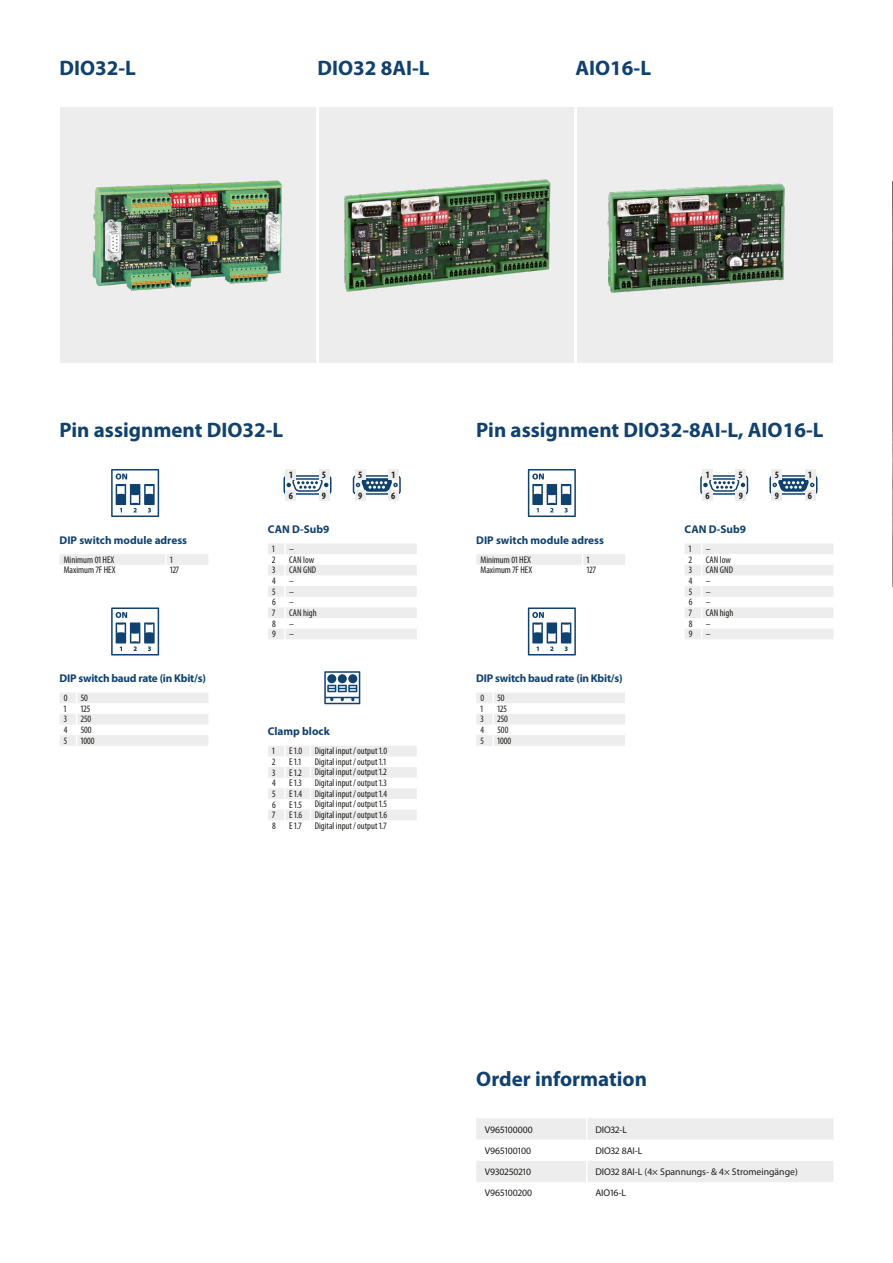
<style>
.page{position:relative;width:893px;height:1263px;background:#fff}
.page>*{position:absolute;margin:0;border:0;box-sizing:border-box;transform-origin:0 0}
.t1{font:700 21px "Myriad Pro";color:#10416f}
.t2{font:700 11.25px "Myriad Pro";color:#10416f}
.t3{font:700 11.25px "Myriad Pro";letter-spacing:-.02em;color:#10416f}
.t4{font:condensed 9.75px "Myriad Pro";color:#1d1d1b}
.t5{font:9.75px "Myriad Pro";color:#1d1d1b}
.t6{font:700 condensed 9.75px/21.3px "Myriad Pro";color:#1d1d1b}
</style>
<div class="page">
<img style="left:892px;top:182px;width:1px;height:404px">
<div style="left:476px;top:1118px;width:357px;height:21px;background:#ededed"></div>
<div style="left:476px;top:1161px;width:357px;height:21px;background:#ededed"></div>
<hr style="left:586px;top:1118px;width:2px;height:21px;background:#fff">
<hr style="left:586px;top:1161px;width:2px;height:21px;background:#fff">
<svg style="left:268px;top:746px;width:149px;height:74px"></svg>
<div style="left:60px;top:107px;width:257px;height:256px;background:#ededed"></div>
<img style="left:92px;top:180px;width:190px;height:111px">
<div style="left:317px;top:107px;width:258px;height:256px;background:#ededed"></div>
<img style="left:344px;top:179px;width:207px;height:113px">
<div style="left:575px;top:107px;width:258px;height:256px;background:#ededed"></div>
<img style="left:607px;top:183px;width:178px;height:110px">
<hr style="left:574px;top:107px;width:3px;height:256px;background:#fff">
<hr style="left:316px;top:107px;width:3px;height:256px;background:#fff">
<svg style="left:268px;top:544px;width:149px;height:95px"></svg>
<svg style="left:685px;top:544px;width:148px;height:95px"></svg>
<svg style="left:60px;top:693px;width:148px;height:53px"></svg>
<svg style="left:476px;top:693px;width:149px;height:53px"></svg>
<div style="left:60px;top:554px;width:148px;height:11px;background:#ededed"></div>
<div style="left:476px;top:554px;width:149px;height:11px;background:#ededed"></div>
<svg style="left:111px;top:469px;width:48px;height:48px"></svg>
<svg style="left:528px;top:469px;width:48px;height:48px"></svg>
<svg style="left:111px;top:607px;width:48px;height:48px"></svg>
<svg style="left:528px;top:607px;width:48px;height:48px"></svg>
<svg style="left:283px;top:475px;width:48px;height:20px"></svg>
<div style="left:286px;top:469px;width:10px;height:11px;background:#ededed"></div>
<div style="left:286px;top:490px;width:10px;height:11px;background:#ededed"></div>
<div style="left:319px;top:469px;width:10px;height:11px;background:#ededed"></div>
<div style="left:319px;top:490px;width:10px;height:11px;background:#ededed"></div>
<svg style="left:700px;top:475px;width:48px;height:20px"></svg>
<div style="left:702px;top:469px;width:11px;height:11px;background:#ededed"></div>
<div style="left:702px;top:490px;width:11px;height:11px;background:#ededed"></div>
<div style="left:735px;top:469px;width:11px;height:11px;background:#ededed"></div>
<div style="left:735px;top:490px;width:11px;height:11px;background:#ededed"></div>
<svg style="left:353px;top:475px;width:48px;height:20px"></svg>
<div style="left:355px;top:469px;width:10px;height:11px;background:#ededed"></div>
<div style="left:355px;top:490px;width:10px;height:11px;background:#ededed"></div>
<div style="left:388px;top:469px;width:11px;height:11px;background:#ededed"></div>
<div style="left:388px;top:490px;width:11px;height:11px;background:#ededed"></div>
<svg style="left:769px;top:475px;width:48px;height:20px"></svg>
<div style="left:772px;top:469px;width:10px;height:11px;background:#ededed"></div>
<div style="left:772px;top:490px;width:10px;height:11px;background:#ededed"></div>
<div style="left:805px;top:469px;width:10px;height:11px;background:#ededed"></div>
<div style="left:805px;top:490px;width:10px;height:11px;background:#ededed"></div>
<svg style="left:324px;top:671px;width:36px;height:33px"></svg>
<h1 class="t1" style="left:60px;top:54px;width:78px">DIO32-L</h1>
<h1 class="t1" style="left:317px;top:54px;width:114px">DIO32 8AI-L</h1>
<h1 class="t1" style="left:575px;top:54px;width:77px">AIO16-L</h1>
<h1 class="t1" style="left:60px;top:416px;width:225px">Pin assignment DIO32-L</h1>
<h1 class="t1" style="left:476px;top:416px;width:349px">Pin assignment DIO32-8AI-L, AIO16-L</h1>
<p class="t6" style="left:358px;top:464px;width:6px">5<br>9</p>
<p class="t6" style="left:391px;top:464px;width:6px">1<br>6</p>
<p class="t6" style="left:775px;top:464px;width:6px">5<br>9</p>
<p class="t6" style="left:808px;top:464px;width:6px">1<br>6</p>
<p class="t6" style="left:289px;top:464px;width:6px">1<br>6</p>
<p class="t6" style="left:322px;top:464px;width:6px">5<br>9</p>
<p class="t6" style="left:706px;top:464px;width:6px">1<br>6</p>
<p class="t6" style="left:739px;top:464px;width:6px">5<br>9</p>
<p class="t2" style="left:268px;top:522px;width:63px">CAN D-Sub9</p>
<p class="t2" style="left:685px;top:522px;width:63px">CAN D-Sub9</p>
<p class="t2" style="left:60px;top:532px;width:129px">DIP switch module adress</p>
<p class="t2" style="left:476px;top:532px;width:129px">DIP switch module adress</p>
<p class="t4" style="left:64px;top:554px;width:52px">Minimum 01 HEX</p>
<p class="t4" style="left:170px;top:554px;width:4px">1</p>
<p class="t4" style="left:64px;top:564px;width:53px">Maximum 7F HEX</p>
<p class="t4" style="left:170px;top:564px;width:10px">127</p>
<p class="t4" style="left:272px;top:543px;width:4px">1</p>
<p class="t4" style="left:289px;top:543px;width:6px">–</p>
<p class="t4" style="left:272px;top:554px;width:5px">2</p>
<p class="t4" style="left:289px;top:554px;width:27px">CAN low</p>
<p class="t4" style="left:272px;top:564px;width:5px">3</p>
<p class="t4" style="left:289px;top:564px;width:29px">CAN GND</p>
<p class="t4" style="left:272px;top:575px;width:5px">4</p>
<p class="t4" style="left:289px;top:575px;width:6px">–</p>
<p class="t4" style="left:272px;top:586px;width:5px">5</p>
<p class="t4" style="left:289px;top:586px;width:6px">–</p>
<p class="t4" style="left:272px;top:596px;width:5px">6</p>
<p class="t4" style="left:289px;top:596px;width:6px">–</p>
<p class="t4" style="left:272px;top:607px;width:5px">7</p>
<p class="t4" style="left:289px;top:607px;width:29px">CAN high</p>
<p class="t4" style="left:272px;top:617px;width:5px">8</p>
<p class="t4" style="left:289px;top:617px;width:6px">–</p>
<p class="t4" style="left:272px;top:628px;width:5px">9</p>
<p class="t4" style="left:289px;top:628px;width:6px">–</p>
<p class="t4" style="left:480px;top:554px;width:52px">Minimum 01 HEX</p>
<p class="t4" style="left:587px;top:554px;width:4px">1</p>
<p class="t4" style="left:480px;top:564px;width:53px">Maximum 7F HEX</p>
<p class="t4" style="left:587px;top:564px;width:10px">127</p>
<p class="t3" style="left:60px;top:671px;width:148px">DIP switch baud rate (in Kbit/s)</p>
<p class="t3" style="left:476px;top:671px;width:148px">DIP switch baud rate (in Kbit/s)</p>
<p class="t4" style="left:64px;top:692px;width:5px">0</p>
<p class="t4" style="left:81px;top:692px;width:9px">50</p>
<p class="t4" style="left:64px;top:703px;width:4px">1</p>
<p class="t4" style="left:81px;top:703px;width:11px">125</p>
<p class="t4" style="left:64px;top:713px;width:5px">3</p>
<p class="t4" style="left:81px;top:713px;width:12px">250</p>
<p class="t4" style="left:64px;top:724px;width:5px">4</p>
<p class="t4" style="left:81px;top:724px;width:12px">500</p>
<p class="t4" style="left:64px;top:735px;width:5px">5</p>
<p class="t4" style="left:81px;top:735px;width:15px">1000</p>
<p class="t2" style="left:268px;top:724px;width:63px">Clamp block</p>
<p class="t4" style="left:272px;top:745px;width:4px">1</p>
<p class="t4" style="left:289px;top:745px;width:15px">E 1.0</p>
<p class="t4" style="left:315px;top:745px;width:74px">Digital input/output 1.0</p>
<p class="t4" style="left:272px;top:756px;width:5px">2</p>
<p class="t4" style="left:289px;top:756px;width:14px">E 1.1</p>
<p class="t4" style="left:315px;top:755px;width:73px">Digital input/output 1.1</p>
<p class="t4" style="left:272px;top:766px;width:5px">3</p>
<p class="t4" style="left:289px;top:766px;width:14px">E 1.2</p>
<p class="t4" style="left:315px;top:766px;width:74px">Digital input/output 1.2</p>
<p class="t4" style="left:272px;top:777px;width:5px">4</p>
<p class="t4" style="left:289px;top:777px;width:14px">E 1.3</p>
<p class="t4" style="left:315px;top:777px;width:74px">Digital input/output 1.3</p>
<p class="t4" style="left:272px;top:788px;width:5px">5</p>
<p class="t4" style="left:289px;top:788px;width:15px">E 1.4</p>
<p class="t4" style="left:315px;top:787px;width:74px">Digital input/output 1.4</p>
<p class="t4" style="left:272px;top:798px;width:5px">6</p>
<p class="t4" style="left:289px;top:798px;width:14px">E 1.5</p>
<p class="t4" style="left:315px;top:798px;width:74px">Digital input/output 1.5</p>
<p class="t4" style="left:272px;top:809px;width:5px">7</p>
<p class="t4" style="left:289px;top:809px;width:15px">E 1.6</p>
<p class="t4" style="left:315px;top:809px;width:74px">Digital input/output 1.6</p>
<p class="t4" style="left:272px;top:820px;width:5px">8</p>
<p class="t4" style="left:289px;top:820px;width:14px">E 1.7</p>
<p class="t4" style="left:315px;top:820px;width:73px">Digital input/output 1.7</p>
<p class="t4" style="left:480px;top:692px;width:5px">0</p>
<p class="t4" style="left:497px;top:692px;width:9px">50</p>
<p class="t4" style="left:480px;top:703px;width:4px">1</p>
<p class="t4" style="left:497px;top:703px;width:11px">125</p>
<p class="t4" style="left:480px;top:713px;width:5px">3</p>
<p class="t4" style="left:497px;top:713px;width:12px">250</p>
<p class="t4" style="left:480px;top:724px;width:5px">4</p>
<p class="t4" style="left:497px;top:724px;width:12px">500</p>
<p class="t4" style="left:480px;top:735px;width:5px">5</p>
<p class="t4" style="left:497px;top:735px;width:15px">1000</p>
<p class="t4" style="left:689px;top:543px;width:4px">1</p>
<p class="t4" style="left:706px;top:543px;width:6px">–</p>
<p class="t4" style="left:689px;top:554px;width:5px">2</p>
<p class="t4" style="left:706px;top:554px;width:27px">CAN low</p>
<p class="t4" style="left:689px;top:564px;width:5px">3</p>
<p class="t4" style="left:706px;top:564px;width:29px">CAN GND</p>
<p class="t4" style="left:689px;top:575px;width:5px">4</p>
<p class="t4" style="left:706px;top:575px;width:6px">–</p>
<p class="t4" style="left:689px;top:586px;width:5px">5</p>
<p class="t4" style="left:706px;top:586px;width:6px">–</p>
<p class="t4" style="left:689px;top:596px;width:5px">6</p>
<p class="t4" style="left:706px;top:596px;width:6px">–</p>
<p class="t4" style="left:689px;top:607px;width:5px">7</p>
<p class="t4" style="left:706px;top:607px;width:29px">CAN high</p>
<p class="t4" style="left:689px;top:617px;width:5px">8</p>
<p class="t4" style="left:706px;top:617px;width:6px">–</p>
<p class="t4" style="left:689px;top:628px;width:5px">9</p>
<p class="t4" style="left:706px;top:628px;width:6px">–</p>
<h1 class="t1" style="left:476px;top:1065px;width:172px">Order information</h1>
<p class="t5" style="left:485px;top:1123px;width:50px">V965100000</p>
<p class="t5" style="left:595px;top:1123px;width:33px">DIO32-L</p>
<p class="t5" style="left:485px;top:1144px;width:48px">V965100100</p>
<p class="t5" style="left:595px;top:1144px;width:49px">DIO32 8AI-L</p>
<p class="t5" style="left:485px;top:1166px;width:48px">V930250210</p>
<p class="t5" style="left:595px;top:1166px;width:204px">DIO32 8AI-L (4× Spannungs- &amp; 4× Stromeingänge)</p>
<p class="t5" style="left:485px;top:1187px;width:49px">V965100200</p>
<p class="t5" style="left:595px;top:1187px;width:32px">AIO16-L</p>
</div>
